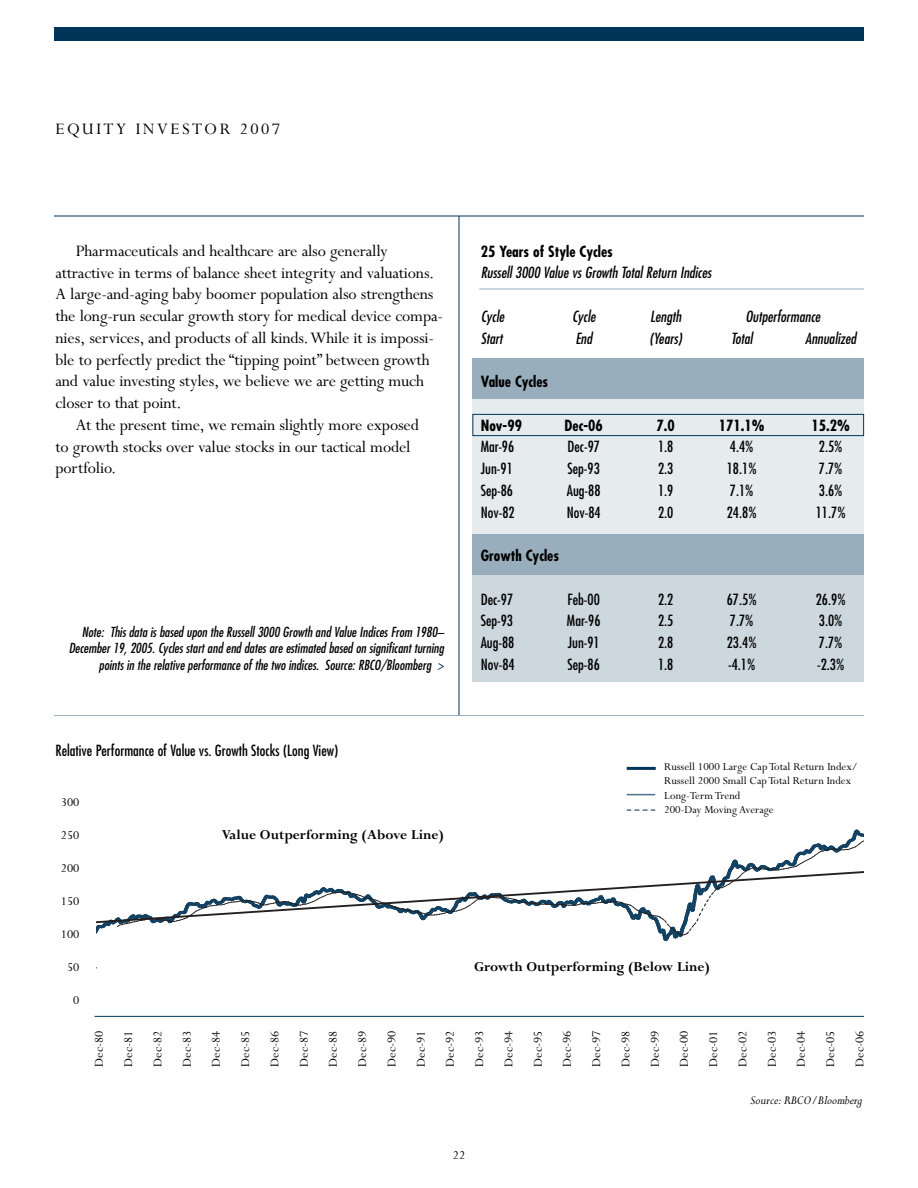
<style>
.page{position:relative;width:918px;height:1188px;background:#fff}
.page>*{position:absolute;margin:0;border:0;box-sizing:border-box;transform-origin:0 0}
.t1{font:18px/21.8px "Perpetua";letter-spacing:-.01em;color:#000}
.t2{font:18px "Perpetua";letter-spacing:.135em;color:#000}
.t3{font:condensed 15px "Futura";color:#000}
.t4{font:italic condensed 15px "Futura";color:#000}
.t5{font:700 condensed 15px "Futura";color:#000}
.t6{font:700 15px "Perpetua";color:#000}
.t7{font:italic condensed 13.5px/16.5px "Futura";color:#000;text-align:right}
.t8{font:13.5px/29.2px "Perpetua";color:#000;text-align:justify}
.t9{font:italic 13.5px "Perpetua";color:#000}
.t10{font:12px/14.4px "Perpetua";color:#000}
.s1{color:#00355a}
</style>
<div class="page">
<hr style="left:459px;top:216px;width:1px;height:500px;background:#00355a">
<div style="left:472px;top:574px;width:392px;height:108px;background:#ccd7de"></div>
<div style="left:472px;top:358px;width:392px;height:41px;background:#99aebd"></div>
<div style="left:472px;top:534px;width:392px;height:40px;background:#99aebd"></div>
<div style="left:472px;top:399px;width:392px;height:135px;background:#e6ebee"></div>
<hr style="left:54px;top:216px;width:810px;height:1px;background:#00355a">
<div style="left:54px;top:27px;width:810px;height:14px;background:#00355a"></div>
<hr style="left:479px;top:289px;width:385px;height:1px;background:#99aebd">
<hr style="left:54px;top:715px;width:810px;height:1px;background:#99aebd">
<div style="left:472px;top:414px;width:392px;height:22px;border:1px solid #00355a"></div>
<svg style="left:96px;top:829px;width:768px;height:113px"></svg>
<hr style="left:94px;top:1016px;width:770px;height:1px;background:#00355a">
<hr style="left:627px;top:767px;width:29px;height:3px;background:#00355a">
<svg style="left:627px;top:794px;width:28px;height:1px"></svg>
<svg style="left:627px;top:809px;width:28px;height:2px"></svg>
<p class="t2" style="left:56px;top:122px;width:226px">EQUITY INVESTOR 2007</p>
<p class="t1" style="left:55px;top:241px;width:389px;text-indent:20px">Pharmaceuticals and healthcare are also generally attractive in terms of balance sheet integrity and valuations.<br>A large-and-aging baby boomer population also strengthens the long-run secular growth story for medical device compa&shy;nies, services, and products of all kinds.While it is impossi&shy;ble to perfectly predict the “tipping point” between growth and value investing styles, we believe we are getting much closer to that point.</p>
<p class="t1" style="left:55px;top:415px;width:365px;text-indent:20px">At the present time, we remain slightly more exposed to growth stocks over value stocks in our tactical model portfolio.</p>
<p class="t7" style="left:69px;top:624px;width:377px">Note: This data is based upon the Russell 3000 Growth and Value Indices From 1980–<br>December 19, 2005. Cycles start and end dates are estimated based on significant turning points in the relative performance of the two indices. Source: RBCO/Bloomberg <span class="s1">&gt;</span></p>
<p class="t3" style="left:56px;top:744px;width:284px">Relative Performance of Value vs. Growth Stocks (Long View)</p>
<p class="t8" style="left:61px;top:789px;width:20px">300</p>
<p class="t8" style="left:61px;top:822px;width:20px">250</p>
<p class="t8" style="left:61px;top:855px;width:20px">200</p>
<p class="t8" style="left:61px;top:888px;width:20px">150</p>
<p class="t8" style="left:61px;top:921px;width:20px">100</p>
<p class="t8" style="left:67px;top:954px;width:14px">50</p>
<p class="t8" style="left:73px;top:987px;width:8px">0</p>
<p class="t6" style="left:222px;top:829px;width:224px">Value Outperforming (Above Line)</p>
<p class="t5" style="left:481px;top:244px;width:134px">25 Years of Style Cycles</p>
<p class="t4" style="left:481px;top:266px;width:232px">Russell 3000 Value vs Growth Total Return Indices</p>
<p class="t4" style="left:481px;top:309px;width:25px">Cycle</p>
<p class="t4" style="left:572px;top:309px;width:25px">Cycle</p>
<p class="t4" style="left:650px;top:309px;width:33px">Length</p>
<p class="t4" style="left:745px;top:309px;width:76px">Outperformance</p>
<p class="t4" style="left:481px;top:331px;width:23px">Start</p>
<p class="t4" style="left:575px;top:331px;width:18px">End</p>
<p class="t4" style="left:649px;top:331px;width:34px">(Years)</p>
<p class="t4" style="left:731px;top:331px;width:23px">Total</p>
<p class="t4" style="left:805px;top:331px;width:52px">Annualized</p>
<p class="t5" style="left:481px;top:375px;width:69px">Value Cycles</p>
<p class="t5" style="left:481px;top:418px;width:43px">Nov-99</p>
<p class="t5" style="left:565px;top:418px;width:40px">Dec-06</p>
<p class="t5" style="left:657px;top:418px;width:20px">7.0</p>
<p class="t5" style="left:719px;top:418px;width:47px">171.1%</p>
<p class="t5" style="left:811px;top:418px;width:40px">15.2%</p>
<p class="t3" style="left:481px;top:440px;width:35px">Mar-96</p>
<p class="t3" style="left:567px;top:440px;width:34px">Dec-97</p>
<p class="t3" style="left:658px;top:440px;width:17px">1.8</p>
<p class="t3" style="left:730px;top:440px;width:25px">4.4%</p>
<p class="t3" style="left:819px;top:440px;width:25px">2.5%</p>
<p class="t3" style="left:481px;top:462px;width:34px">Jun-91</p>
<p class="t3" style="left:568px;top:462px;width:34px">Sep-93</p>
<p class="t3" style="left:658px;top:462px;width:17px">2.3</p>
<p class="t3" style="left:727px;top:462px;width:31px">18.1%</p>
<p class="t3" style="left:819px;top:462px;width:25px">7.7%</p>
<p class="t3" style="left:481px;top:483px;width:34px">Sep-86</p>
<p class="t3" style="left:567px;top:483px;width:35px">Aug-88</p>
<p class="t3" style="left:658px;top:483px;width:17px">1.9</p>
<p class="t3" style="left:730px;top:483px;width:25px">7.1%</p>
<p class="t3" style="left:819px;top:483px;width:25px">3.6%</p>
<p class="t3" style="left:481px;top:505px;width:36px">Nov-82</p>
<p class="t3" style="left:567px;top:505px;width:36px">Nov-84</p>
<p class="t3" style="left:658px;top:505px;width:17px">2.0</p>
<p class="t3" style="left:727px;top:505px;width:31px">24.8%</p>
<p class="t3" style="left:816px;top:505px;width:31px">11.7%</p>
<p class="t5" style="left:481px;top:549px;width:80px">Growth Cycles</p>
<p class="t3" style="left:481px;top:592px;width:34px">Dec-97</p>
<p class="t3" style="left:568px;top:592px;width:34px">Feb-00</p>
<p class="t3" style="left:658px;top:592px;width:17px">2.2</p>
<p class="t3" style="left:727px;top:592px;width:31px">67.5%</p>
<p class="t3" style="left:816px;top:592px;width:31px">26.9%</p>
<p class="t3" style="left:481px;top:614px;width:34px">Sep-93</p>
<p class="t3" style="left:567px;top:614px;width:35px">Mar-96</p>
<p class="t3" style="left:658px;top:614px;width:17px">2.5</p>
<p class="t3" style="left:730px;top:614px;width:25px">7.7%</p>
<p class="t3" style="left:819px;top:614px;width:25px">3.0%</p>
<p class="t3" style="left:481px;top:636px;width:35px">Aug-88</p>
<p class="t3" style="left:568px;top:636px;width:34px">Jun-91</p>
<p class="t3" style="left:658px;top:636px;width:17px">2.8</p>
<p class="t3" style="left:727px;top:636px;width:31px">23.4%</p>
<p class="t3" style="left:819px;top:636px;width:25px">7.7%</p>
<p class="t3" style="left:481px;top:657px;width:36px">Nov-84</p>
<p class="t3" style="left:568px;top:657px;width:34px">Sep-86</p>
<p class="t3" style="left:658px;top:657px;width:17px">1.8</p>
<p class="t3" style="left:728px;top:657px;width:29px">-4.1%</p>
<p class="t3" style="left:817px;top:657px;width:29px">-2.3%</p>
<p class="t10" style="left:664px;top:760px;width:195px">Russell 1000 Large CapTotal Return Index/<br>Russell 2000 Small CapTotal Return Index<br>Long-TermTrend<br>200-Day Moving Average</p>
<p class="t6" style="left:474px;top:961px;width:238px">Growth Outperforming (Below Line)</p>
<p class="t8" style="left:86px;top:1067px;width:38px;rotate:-90deg">Dec-80<br>Dec-81<br>Dec-82<br>Dec-83<br>Dec-84<br>Dec-85<br>Dec-86<br>Dec-87<br>Dec-88<br>Dec-89<br>Dec-90<br>Dec-91<br>Dec-92<br>Dec-93<br>Dec-94<br>Dec-95<br>Dec-96<br>Dec-97<br>Dec-98<br>Dec-99<br>Dec-00<br>Dec-01<br>Dec-02<br>Dec-03<br>Dec-04<br>Dec-05<br>Dec-06</p>
<p class="t8" style="left:453px;top:1142px;width:14px">22</p>
<p class="t9" style="left:750px;top:1096px;width:114px">Source: RBCO/Bloomberg</p>
</div>
